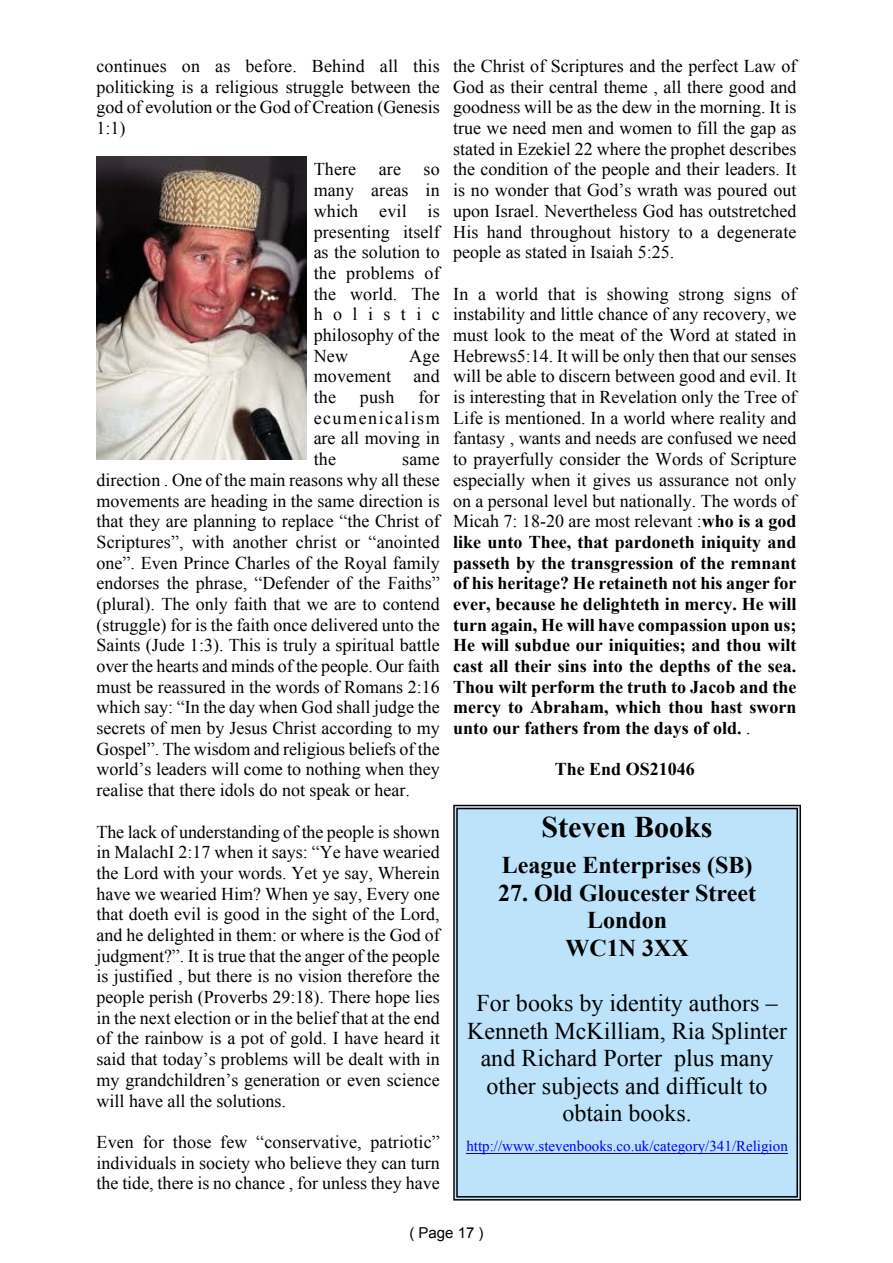
<style>
.page{position:relative;width:893px;height:1263px;background:#fff}
.page>*{position:absolute;margin:0;border:0;box-sizing:border-box;transform-origin:0 0}
.t1{font:700 30px "Times New Roman";color:#000}
.t2{font:24px/27.6px "Times New Roman";color:#000;text-align:center}
.t3{font:700 24px/27.6px "Times New Roman";color:#000;text-align:center}
.t4{font:18px/20.7px "Times New Roman";color:#000;text-align:justify}
.t5{font:700 18px "Times New Roman";color:#000}
.t6{font:15px "Times New Roman";color:#00f}
.t7{font:15px "Arial";color:#000}
.s1{font-weight:700}
</style>
<div class="page">
<img style="left:97px;top:156px;width:210px;height:304px">
<div style="left:453px;top:805px;width:348px;height:395px;background:#bce3fa"></div>
<hr style="left:466px;top:1153px;width:322px;height:1px;background:#00f">
<p class="t4" style="left:97px;top:57px;width:345px">continues on as before. Behind all this politicking is a religious struggle between the god of evolution or the God of Creation (Genesis 1:1)</p>
<p class="t4" style="left:314px;top:161px;width:128px">There are so many areas in which evil is presenting itself as the solution to the problems of the world. The holistic philosophy of the New</p>
<p class="t4" style="left:314px;top:347px;width:128px;text-indent:96px">Age movement and the</p>
<p class="t4" style="left:360px;top:388px;width:36px">push</p>
<p class="t4" style="left:314px;top:388px;width:128px;text-indent:105px">for ecumenicalism are all moving in the</p>
<p class="t4" style="left:97px;top:450px;width:345px;text-indent:306px">same direction . One of the main reasons why all these movements are heading in the same direction is that they are planning to replace “the Christ of Scriptures”, with another christ or “anointed one”. Even Prince Charles of the Royal family endorses the phrase, “Defender of the Faiths” (plural). The only faith that we are to contend (struggle) for is the faith once delivered unto the Saints (Jude 1:3). This is truly a spiritual battle over the hearts and minds of the people. Our faith must be reassured in the words of Romans 2:16 which say: “In the day when God shall judge the secrets of men by Jesus Christ according to my Gospel”. The wisdom and religious beliefs of the world’s leaders will come to nothing when they realise that there idols do not speak or hear.</p>
<p class="t4" style="left:97px;top:823px;width:345px">The lack of understanding of the people is shown in MalachI 2:17 when it says: “Ye have wearied the Lord with your words. Yet ye say, Wherein have we wearied Him? When ye say, Every one that doeth evil is good in the sight of the Lord, and he delighted in them: or where is the God of judgment?”. It is true that the anger of the people is justified , but there is no vision therefore the people perish (Proverbs 29:18). There hope lies in the next election or in the belief that at the end of the rainbow is a pot of gold. I have heard it said that today’s problems will be dealt with in my grandchildren’s generation or even science will have all the solutions.</p>
<p class="t4" style="left:97px;top:1133px;width:345px">Even for those few “conservative, patriotic” individuals in society who believe they can turn the tide, there is no chance , for unless they have</p>
<p class="t4" style="left:453px;top:57px;width:345px">the Christ of Scriptures and the perfect Law of God as their central theme , all there good and goodness will be as the dew in the morning. It is true we need men and women to fill the gap as stated in Ezekiel 22 where the prophet describes the condition of the people and their leaders. It is no wonder that God’s wrath was poured out upon Israel. Nevertheless God has outstretched His hand throughout history to a degenerate people as stated in Isaiah 5:25.</p>
<p class="t4" style="left:453px;top:285px;width:345px">In a world that is showing strong signs of instability and little chance of any recovery, we must look to the meat of the Word at stated in Hebrews5:14. It will be only then that our senses will be able to discern between good and evil. It is interesting that in Revelation only the Tree of Life is mentioned. In a world where reality and fantasy , wants and needs are confused we need to prayerfully consider the Words of Scripture especially when it gives us assurance not only on a personal level but nationally. The words of Micah 7: 18-20 are most relevant :<span class="s1">who is a god like unto Thee, that pardoneth iniquity and passeth by the transgression of the remnant of his heritage? He retaineth not his anger for ever, because he delighteth in mercy. He will turn again, He will have compassion upon us; He will subdue our iniquities; and thou wilt cast all their sins into the depths of the sea.<br>Thou wilt perform the truth to Jacob and the mercy to Abraham, which thou hast sworn unto our fathers from the days of old.</span> .</p>
<p class="t5" style="left:555px;top:763px;width:142px">The End OS21046</p>
<h1 class="t1" style="left:542px;top:817px;width:173px">Steven Books</h1>
<h2 class="t3" style="left:502px;top:854px;width:252px">League Enterprises (SB)</h2>
<h2 class="t3" style="left:498px;top:881px;width:259px">27. Old Gloucester Street<br>London<br>WC1N 3XX</h2>
<h2 class="t2" style="left:467px;top:991px;width:321px">For books by identity authors –<br>Kenneth McKilliam, Ria Splinter and Richard Porter plus many other subjects and difficult to obtain books.</h2>
<p class="t6" style="left:466px;top:1141px;width:323px">http://www.stevenbooks.co.uk/category/341/Religion</p>
<p class="t7" style="left:409px;top:1227px;width:76px">( Page 17 )</p>
</div>
